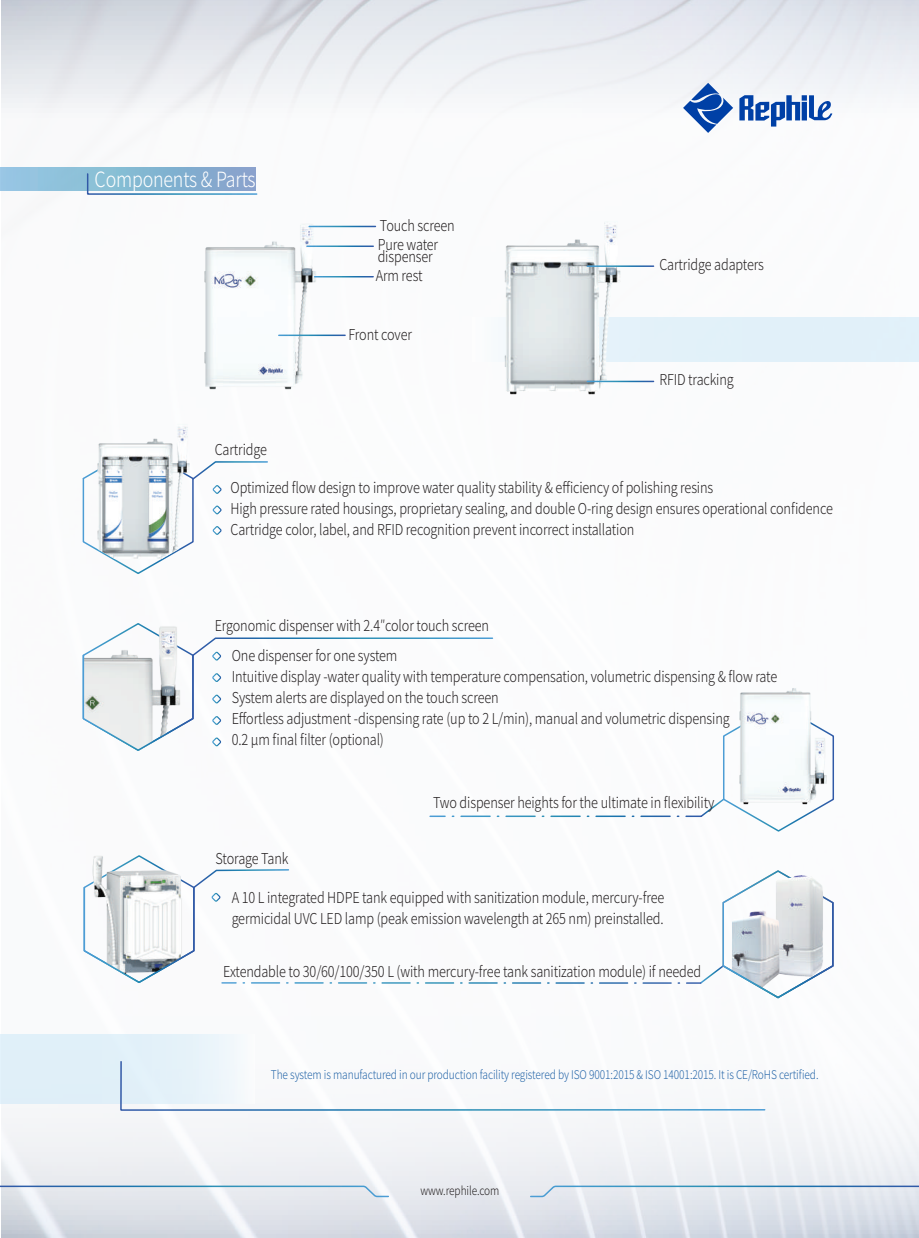
<style>
.page{position:relative;width:919px;height:1238px;background:#fff}
.page>*{position:absolute;margin:0;border:0;box-sizing:border-box;transform-origin:0 0}
.t1{font:300 21px "Source Han Sans CN";letter-spacing:-.01em;color:#fff;scale:.85 1}
.t2{font:300 15px/21px "Source Han Sans CN";letter-spacing:-.01em;color:#231f20;scale:.85 1}
.t3{font:300 12px "Source Han Sans CN";letter-spacing:-.01em;color:#2465a8;scale:.85 1}
.t4{font:300 12px "Source Han Sans CN";letter-spacing:-.01em;color:#231f20;scale:.85 1}
</style>
<div class="page">
<img style="left:0;top:0;width:918px;height:1237px">
<svg style="left:739px;top:95px;width:93px;height:32px"></svg>
<svg style="left:683px;top:83px;width:50px;height:50px"></svg>
<svg style="left:0;top:1184px;width:390px;height:14px;background:#d3dee8"></svg>
<svg style="left:529px;top:1184px;width:389px;height:14px;background:#d2dee9"></svg>
<div style="left:0;top:1034px;width:254px;height:69px;background:linear-gradient(to right,#dbedf7,#eef6fb)"></div>
<svg style="left:472px;top:318px;width:446px;height:44px;background:#e3f1f9"></svg>
<svg style="left:119px;top:1060px;width:647px;height:51px"></svg>
<img style="left:90px;top:421px;width:103px;height:24px">
<svg style="left:81px;top:445px;width:188px;height:130px"></svg>
<svg style="left:82px;top:622px;width:753px;height:210px"></svg>
<img style="left:834px;top:875px;width:5px;height:101px">
<svg style="left:83px;top:854px;width:751px;height:145px"></svg>
<img style="left:786px;top:876px;width:37px;height:23px">
<img style="left:194px;top:220px;width:131px;height:174px">
<hr style="left:307px;top:245px;width:66px;height:2px;background:#fff">
<hr style="left:314px;top:276px;width:59px;height:1px;background:#fff">
<hr style="left:309px;top:226px;width:66px;height:1px;background:#fff">
<hr style="left:279px;top:334px;width:66px;height:2px;background:#fff">
<img style="left:494px;top:217px;width:136px;height:181px">
<hr style="left:587px;top:265px;width:66px;height:2px;background:#fff">
<hr style="left:587px;top:380px;width:66px;height:2px;background:#fff">
<div style="left:0;top:167px;width:256px;height:24px;background:linear-gradient(to right,#93cbe1,#80a4c9)"></div>
<svg style="left:86px;top:172px;width:172px;height:23px;background:#8cb6d3"></svg>
<h1 class="t1" style="left:95px;top:167px;width:191px">Components &amp; Parts</h1>
<p class="t2" style="left:377px;top:216px;width:92px;line-height:19.2px">Touch screen<br>Pure water</p>
<p class="t2" style="left:376px;top:247px;width:69px;line-height:19.2px">dispenser<br>Arm rest</p>
<p class="t2" style="left:348px;top:324px;width:76px">Front cover</p>
<p class="t2" style="left:659px;top:254px;width:125px">Cartridge adapters</p>
<p class="t2" style="left:659px;top:369px;width:89px">RFID tracking</p>
<p class="t2" style="left:215px;top:439px;width:63px">Cartridge</p>
<p class="t2" style="left:230px;top:477px;width:710px">Optimized flow design to improve water quality stability &amp; efficiency of polishing resins<br>High pressure rated housings, proprietary sealing, and double O-ring design ensures operational confidence<br>Cartridge color, label, and RFID recognition prevent incorrect installation</p>
<p class="t2" style="left:232px;top:611px;width:304px;line-height:29.4px;text-indent:-17px">Ergonomic dispenser with 2.4″color touch screen<br>One dispenser for one system</p>
<p class="t2" style="left:232px;top:666px;width:643px">Intuitive display -water quality with temperature compensation, volumetric dispensing &amp; flow rate System alerts are displayed on the touch screen<br>Effortless adjustment -dispensing rate (up to 2 L/min), manual and volumetric dispensing<br>0.2 μm final filter (optional)</p>
<p class="t2" style="left:433px;top:792px;width:332px">Two dispenser heights for the ultimate in flexibility</p>
<p class="t2" style="left:215px;top:848px;width:87px">Storage Tank</p>
<p class="t2" style="left:232px;top:887px;width:510px">A 10 L integrated HDPE tank equipped with sanitization module, mercury-free germicidal UVC LED lamp (peak emission wavelength at 265 nm) preinstalled.</p>
<p class="t2" style="left:223px;top:961px;width:564px">Extendable to 30/60/100/350 L (with mercury-free tank sanitization module) if needed</p>
<p class="t3" style="left:271px;top:1067px;width:645px">The system is manufactured in our production facility registered by ISO 9001:2015 &amp; ISO 14001:2015. It is CE/RoHS certified.</p>
<p class="t4" style="left:420px;top:1183px;width:94px">www.rephile.com</p>
</div>
